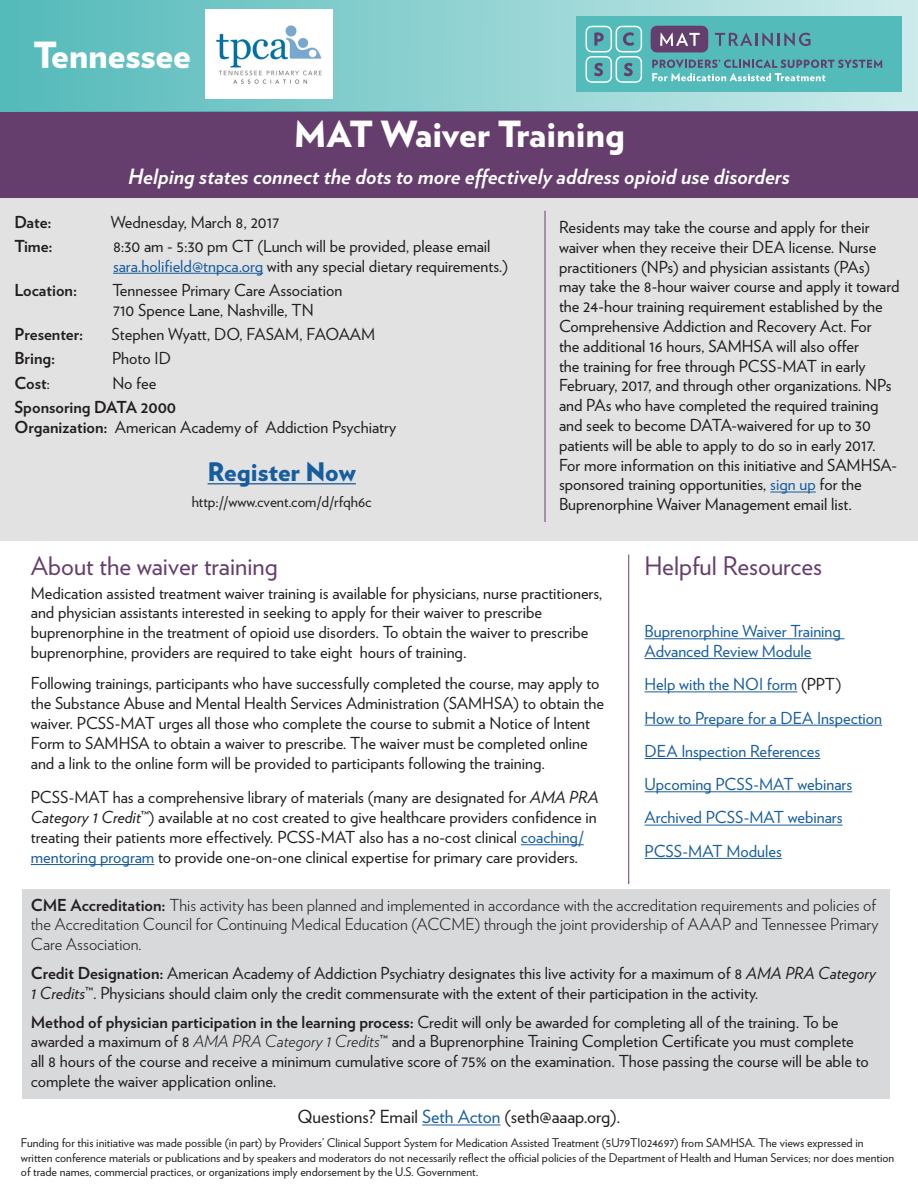
<style>
.page{position:relative;width:918px;height:1188px;background:#fff}
.page>*{position:absolute;margin:0;border:0;box-sizing:border-box;transform-origin:0 0}
.t1{font:900 36px "Verlag";color:#fff}
.t2{font:25.5px "Verlag";color:#653e6d}
.t3{font:900 25.5px "Verlag";color:#175d9e}
.t4{font:italic 700 21px "Verlag";color:#fff}
.t5{font:18px "Verlag";color:#231f20}
.t6{font:16.5px/19.8px "Verlag";color:#231f20}
.t7{font:16.5px/19.8px "Verlag";color:#211d1e}
.t8{font:300 16.5px/19.8px "Verlag";color:#231f20}
.t9{font:16.5px/19.8px "Verlag";color:#175d9e}
.t10{font:700 16.5px "Verlag";color:#231f20}
.t11{font:15px "Verlag";color:#231f20}
.t12{font:12px/14.4px "Verlag";color:#231f20}
.s1{color:#175d9e}
.s2{font-weight:400}
.s3{font-weight:700}
.s4{font-style:italic}
.s5{color:#231f20}
.s6{font-weight:300;font-style:italic}
</style>
<div class="page">
<div style="left:0;top:112px;width:918px;height:86px;background:#653e6d"></div>
<div style="left:0;top:0;width:918px;height:112px;background:linear-gradient(to right,#57bbbb,#cdebeb)"></div>
<div style="left:576px;top:16px;width:326px;height:76px;background:#53bbb9"></div>
<svg style="left:586px;top:26px;width:56px;height:57px"></svg>
<svg style="left:651px;top:26px;width:57px;height:26px"></svg>
<svg style="left:715px;top:33px;width:96px;height:13px"></svg>
<svg style="left:652px;top:60px;width:230px;height:21px"></svg>
<div style="left:1px;top:198px;width:917px;height:342px;background:#e2e2e2"></div>
<hr style="left:113px;top:273px;width:150px;height:1px;background:#175d9e">
<hr style="left:521px;top:844px;width:63px;height:1px;background:#175d9e">
<hr style="left:31px;top:864px;width:123px;height:1px;background:#175d9e">
<hr style="left:628px;top:555px;width:1px;height:329px;background:#653e6d">
<hr style="left:645px;top:638px;width:200px;height:1px;background:#175d9e">
<hr style="left:645px;top:658px;width:166px;height:1px;background:#175d9e">
<hr style="left:645px;top:691px;width:152px;height:1px;background:#175d9e">
<hr style="left:645px;top:725px;width:237px;height:1px;background:#175d9e">
<hr style="left:645px;top:758px;width:175px;height:1px;background:#175d9e">
<hr style="left:645px;top:791px;width:207px;height:1px;background:#175d9e">
<hr style="left:645px;top:825px;width:198px;height:1px;background:#175d9e">
<hr style="left:645px;top:858px;width:137px;height:1px;background:#175d9e">
<hr style="left:422px;top:1125px;width:79px;height:1px;background:#175d9e">
<hr style="left:208px;top:483px;width:148px;height:1px;background:#175d9e">
<div style="left:22px;top:890px;width:868px;height:209px;background:#d8d9db"></div>
<img style="left:205px;top:10px;width:128px;height:88px">
<hr style="left:770px;top:492px;width:46px;height:1px;background:#175d9e">
<hr style="left:545px;top:211px;width:1px;height:311px;background:#653e6d">
<p class="t1" style="left:33px;top:25px;width:159px">Tennessee</p>
<p class="t1" style="left:294px;top:104px;width:332px">MAT Waiver Training</p>
<p class="t4" style="left:128px;top:159px;width:663px">Helping states connect the dots to more effectively address opioid use disorders</p>
<p class="t10" style="left:14px;top:209px;width:39px">Date:</p>
<p class="t6" style="left:111px;top:211px;width:170px">Wednesday, March 8, 2017</p>
<p class="t10" style="left:14px;top:233px;width:40px">Time:</p>
<p class="t6" style="left:113px;top:235px;width:397px">8:30 am - 5:30 pm CT (Lunch will be provided, please email <span class="s1">sara.holifield@tnpca.org</span> with any special dietary requirements.)</p>
<p class="t10" style="left:14px;top:277px;width:64px">Location:</p>
<p class="t6" style="left:113px;top:279px;width:231px">Tennessee Primary Care Association<br>710 Spence Lane, Nashville, TN</p>
<p class="t10" style="left:14px;top:321px;width:70px">Presenter:</p>
<p class="t6" style="left:112px;top:323px;width:265px">Stephen Wyatt, DO, FASAM, FAOAAM</p>
<p class="t10" style="left:14px;top:345px;width:42px">Bring:</p>
<p class="t6" style="left:112px;top:348px;width:60px">Photo ID</p>
<p class="t10" style="left:14px;top:370px;width:37px">Cost<span class="s2">:</span></p>
<p class="t6" style="left:112px;top:372px;width:45px">No fee</p>
<p class="t10" style="left:14px;top:394px;width:163px">Sponsoring DATA 2000</p>
<p class="t6" style="left:14px;top:416px;width:383px"><span class="s3">Organization:</span> American Academy of Addiction Psychiatry</p>
<p class="t3" style="left:208px;top:451px;width:150px">Register Now</p>
<p class="t11" style="left:192px;top:490px;width:182px">http://www.cvent.com/d/rfqh6c</p>
<p class="t7" style="left:559px;top:216px;width:342px">Residents may take the course and apply for their waiver when they receive their DEA license. Nurse practitioners (NPs) and physician assistants (PAs) may take the 8-hour waiver course and apply it toward the 24-hour training requirement established by the Comprehensive Addiction and Recovery Act. For<br>the additional 16 hours, SAMHSA will also offer<br>the training for free through PCSS-MAT in early February, 2017, and through other organizations. NPs and PAs who have completed the required training and seek to become DATA-waivered for up to 30 patients will be able to apply to do so in early 2017.<br>For more information on this initiative and SAMHSA&shy;sponsored training opportunities, <span class="s1">sign up</span> for the Buprenorphine Waiver Management email list.</p>
<p class="t2" style="left:31px;top:547px;width:248px">About the waiver training</p>
<p class="t2" style="left:644px;top:547px;width:179px">Helpful Resources</p>
<p class="t6" style="left:31px;top:582px;width:573px">Medication assisted treatment waiver training is available for physicians, nurse practitioners, and physician assistants interested in seeking to apply for their waiver to prescribe buprenorphine in the treatment of opioid use disorders. To obtain the waiver to prescribe buprenorphine, providers are required to take eight hours of training.</p>
<p class="t6" style="left:31px;top:673px;width:575px">Following trainings, participants who have successfully completed the course, may apply to the Substance Abuse and Mental Health Services Administration (SAMHSA) to obtain the waiver. PCSS-MAT urges all those who complete the course to submit a Notice of Intent Form to SAMHSA to obtain a waiver to prescribe. The waiver must be completed online and a link to the online form will be provided to participants following the training.</p>
<p class="t6" style="left:31px;top:787px;width:569px">PCSS-MAT has a comprehensive library of materials (many are designated for <span class="s4">AMA PRA Category 1 Credit</span>™) available at no cost created to give healthcare providers confidence in treating their patients more effectively. PCSS-MAT also has a no-cost clinical <span class="s1">coaching/ mentoring program</span> to provide one-on-one clinical expertise for primary care providers.</p>
<p class="t9" style="left:645px;top:620px;width:198px">Buprenorphine Waiver Training<br>Advanced Review Module</p>
<p class="t9" style="left:645px;top:674px;width:198px">Help with the NOI form <span class="s5">(PPT)</span></p>
<p class="t9" style="left:645px;top:707px;width:239px">How to Prepare for a DEA Inspection</p>
<p class="t9" style="left:645px;top:740px;width:177px">DEA Inspection References</p>
<p class="t9" style="left:645px;top:773px;width:209px">Upcoming PCSS-MAT webinars</p>
<p class="t9" style="left:645px;top:807px;width:199px">Archived PCSS-MAT webinars</p>
<p class="t9" style="left:645px;top:840px;width:139px">PCSS-MAT Modules</p>
<p class="t8" style="left:31px;top:894px;width:849px"><span class="s3">CME Accreditation:</span> This activity has been planned and implemented in accordance with the accreditation requirements and policies of the Accreditation Council for Continuing Medical Education (ACCME) through the joint providership of AAAP and Tennessee Primary<br>Care Association.</p>
<p class="t6" style="left:31px;top:962px;width:847px"><span class="s3">Credit Designation:</span> American Academy of Addiction Psychiatry designates this live activity for a maximum of 8 <span class="s4">AMA PRA Category<br>1 Credits</span>™. Physicians should claim only the credit commensurate with the extent of their participation in the activity.</p>
<p class="t6" style="left:31px;top:1011px;width:840px"><span class="s3">Method of physician participation in the learning process:</span> Credit will only be awarded for completing all of the training. To be awarded a maximum of 8 <span class="s6">AMA PRA Category 1 Credits</span>™ and a Buprenorphine Training Completion Certificate you must complete all 8 hours of the course and receive a minimum cumulative score of 75% on the examination. Those passing the course will be able to complete the waiver application online.</p>
<p class="t5" style="left:297px;top:1103px;width:325px">Questions? Email <span class="s1">Seth Acton</span> (seth@aaap.org).</p>
<p class="t12" style="left:21px;top:1135px;width:875px">Funding for this initiative was made possible (in part) by Providers’ Clinical Support System for Medication Assisted Treatment (5U79TI024697) from SAMHSA. The views expressed in written conference materials or publications and by speakers and moderators do not necessarily reflect the official policies of the Department of Health and Human Services; nor does mention of trade names, commercial practices, or organizations imply endorsement by the U.S. Government.</p>
</div>
